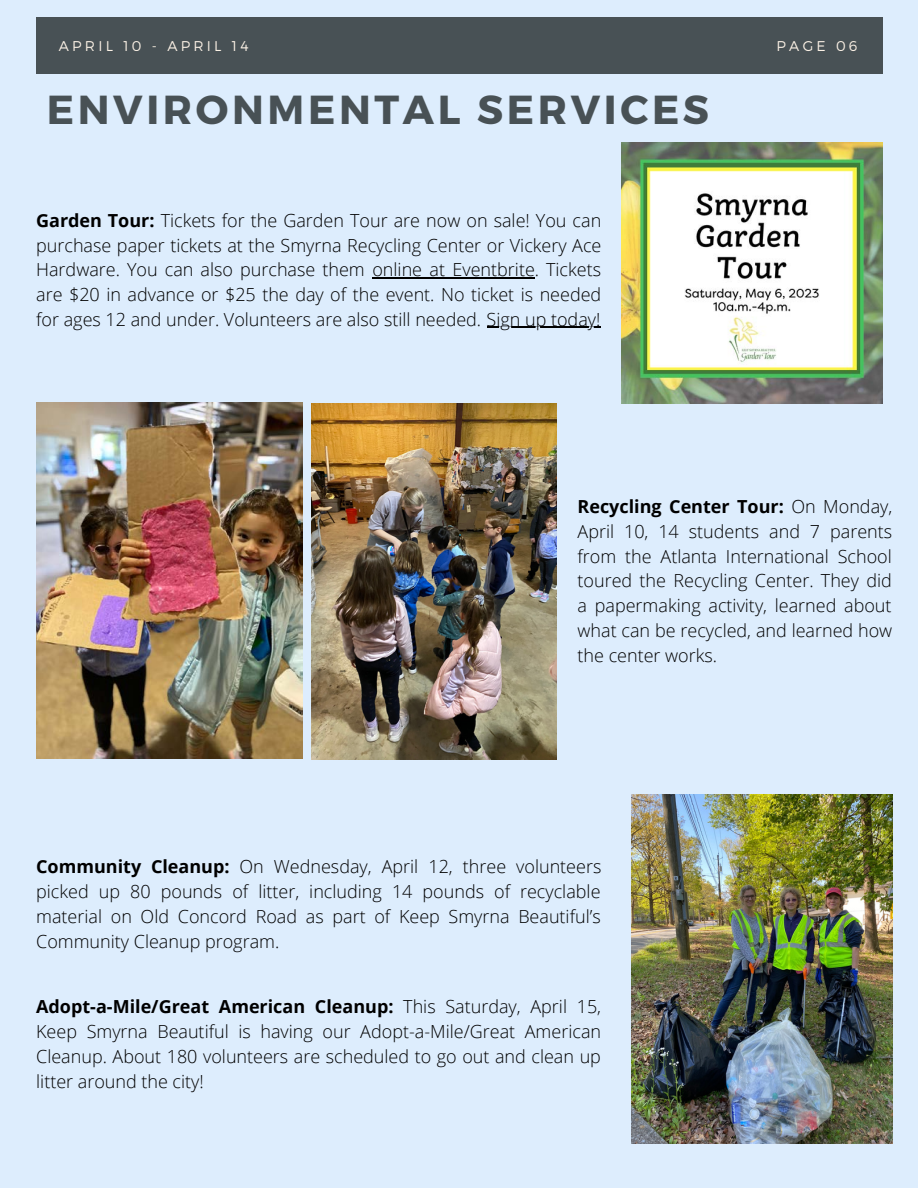
<style>
.page{position:relative;width:918px;height:1188px;background:#ddedfd}
.page>*{position:absolute;margin:0;border:0;box-sizing:border-box;transform-origin:0 0}
.t1{font:700 40.5px "Montserrat";letter-spacing:.09em;color:#485155}
.t2{font:300 18px/24.8px "Open Sans";color:#000;text-align:justify}
.t3{font:300 14.1px "Montserrat";letter-spacing:.23em;color:#fcf2e6}
.s1{font-weight:700}
</style>
<div class="page">
<div style="left:36px;top:17px;width:847px;height:56px;background:#485155"></div>
<img style="left:621px;top:143px;width:261px;height:261px">
<img style="left:632px;top:795px;width:261px;height:349px">
<img style="left:311px;top:404px;width:246px;height:355px">
<img style="left:36px;top:403px;width:267px;height:355px">
<hr style="left:372px;top:277px;width:163px;height:2px;background:#000">
<hr style="left:487px;top:327px;width:114px;height:1px;background:#000">
<p class="t3" style="left:59px;top:36px;width:191px">APRIL 10 - APRIL 14</p>
<p class="t3" style="left:777px;top:36px;width:82px">PAGE 06</p>
<h1 class="t1" style="left:47px;top:83px;width:664px">ENVIRONMENTAL SERVICES</h1>
<p class="t2" style="left:36px;top:207px;width:567px"><span class="s1">Garden Tour:</span> Tickets for the Garden Tour are now on sale! You can purchase paper tickets at the Smyrna Recycling Center or Vickery Ace Hardware. You can also purchase them online at Eventbrite. Tickets are $20 in advance or $25 the day of the event. No ticket is needed for ages 12 and under. Volunteers are also still needed. Sign up today!</p>
<p class="t2" style="left:578px;top:494px;width:316px"><span class="s1">Recycling Center Tour:</span> On Monday, April 10, 14 students and 7 parents from the Atlanta International School toured the Recycling Center. They did a papermaking activity, learned about what can be recycled, and learned how the center works.</p>
<p class="t2" style="left:36px;top:854px;width:567px"><span class="s1">Community Cleanup:</span> On Wednesday, April 12, three volunteers picked up 80 pounds of litter, including 14 pounds of recyclable material on Old Concord Road as part of Keep Smyrna Beautiful’s Community Cleanup program.</p>
<p class="t2" style="left:36px;top:994px;width:566px"><span class="s1">Adopt-a-Mile/Great American Cleanup:</span> This Saturday, April 15, Keep Smyrna Beautiful is having our Adopt-a-Mile/Great American Cleanup. About 180 volunteers are scheduled to go out and clean up litter around the city!</p>
</div>
